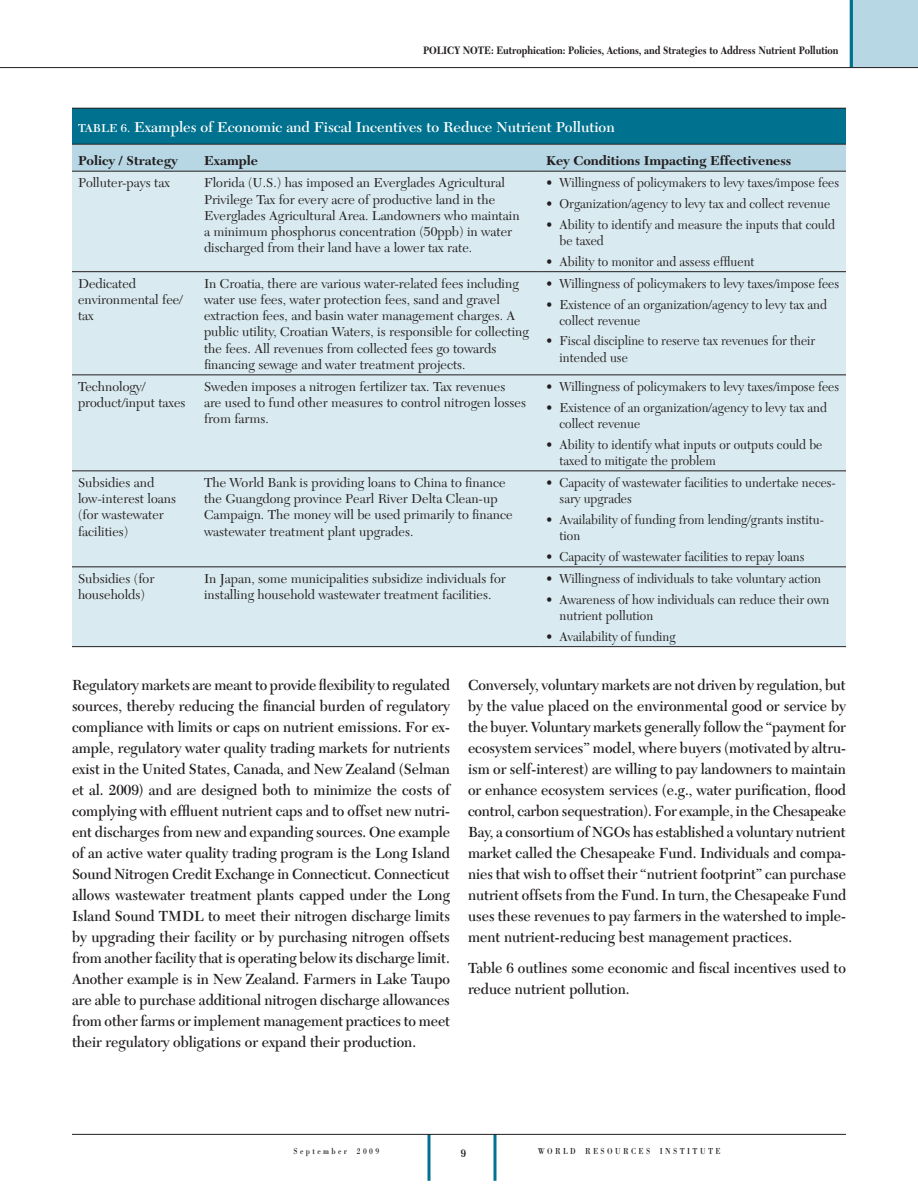
<style>
.page{position:relative;width:918px;height:1188px;background:#fff}
.page>*{position:absolute;margin:0;border:0;box-sizing:border-box;transform-origin:0 0}
.t1{font:600 15.3px/21px "New Caledonia";color:#231f20;text-align:justify;scale:.95 1}
.t2{font:600 15px "New Caledonia";color:#fff}
.t3{font:13.5px/16.2px "New Caledonia";color:#231f20}
.t4{font:13.5px/16.2px "New Caledonia";color:#231f20;scale:.95 1}
.t5{font:700 13.5px "New Caledonia";letter-spacing:-.005em;color:#231f20}
.t6{font:700 11.25px "New Caledonia";color:#231f20;scale:.85 1}
.t7{font:9px "Bodoni Std";letter-spacing:.31em;color:#231f20;scale:.85 1}
.s1{font-size:12px}
</style>
<div class="page">
<div style="left:850px;top:0;width:68px;height:67px;background:#b7d7e4"></div>
<hr style="left:850px;top:0;width:3px;height:67px;background:#00718e">
<hr style="left:0;top:67px;width:918px;height:1px;background:#231f20">
<hr style="left:428px;top:1134px;width:2px;height:47px;background:#00718e">
<hr style="left:494px;top:1134px;width:2px;height:47px;background:#00718e">
<hr style="left:72px;top:1134px;width:774px;height:1px;background:#231f20">
<div style="left:72px;top:108px;width:774px;height:36px;background:#00718e"></div>
<div style="left:72px;top:145px;width:774px;height:26px;background:#b7d7e4"></div>
<div style="left:72px;top:172px;width:774px;height:474px;background:#d9eaf0"></div>
<hr style="left:72px;top:108px;width:126px;height:1px;background:#231f20">
<hr style="left:198px;top:108px;width:342px;height:1px;background:#231f20">
<hr style="left:540px;top:108px;width:306px;height:1px;background:#231f20">
<hr style="left:72px;top:144px;width:126px;height:1px;background:#231f20">
<hr style="left:198px;top:144px;width:342px;height:1px;background:#231f20">
<hr style="left:540px;top:144px;width:306px;height:1px;background:#231f20">
<hr style="left:72px;top:171px;width:126px;height:1px;background:#231f20">
<hr style="left:198px;top:171px;width:342px;height:1px;background:#231f20">
<hr style="left:540px;top:171px;width:306px;height:1px;background:#231f20">
<hr style="left:72px;top:271px;width:126px;height:1px;background:#231f20">
<hr style="left:198px;top:271px;width:342px;height:1px;background:#231f20">
<hr style="left:540px;top:271px;width:306px;height:1px;background:#231f20">
<hr style="left:72px;top:375px;width:126px;height:1px;background:#231f20">
<hr style="left:198px;top:375px;width:342px;height:1px;background:#231f20">
<hr style="left:540px;top:375px;width:306px;height:1px;background:#231f20">
<hr style="left:72px;top:471px;width:126px;height:1px;background:#231f20">
<hr style="left:198px;top:471px;width:342px;height:1px;background:#231f20">
<hr style="left:540px;top:471px;width:306px;height:1px;background:#231f20">
<hr style="left:72px;top:567px;width:126px;height:1px;background:#231f20">
<hr style="left:198px;top:567px;width:342px;height:1px;background:#231f20">
<hr style="left:540px;top:567px;width:306px;height:1px;background:#231f20">
<hr style="left:72px;top:646px;width:126px;height:1px;background:#231f20">
<hr style="left:198px;top:646px;width:342px;height:1px;background:#231f20">
<hr style="left:540px;top:646px;width:306px;height:1px;background:#231f20">
<p class="t6" style="left:423px;top:43px;width:65px">POLICY NOTE</p>
<p class="t6" style="left:491px;top:43px;width:410px">: Eutrophication: Policies, Actions, and Strategies to Address Nutrient Pollution</p>
<p class="t2" style="left:78px;top:118px;width:538px"><span class="s1">Tab le 6.</span> Examples of Economic and Fiscal Incentives to Reduce Nutrient Pollution</p>
<p class="t5" style="left:78px;top:153px;width:102px">Policy / Strategy</p>
<p class="t5" style="left:204px;top:153px;width:56px">Example</p>
<p class="t5" style="left:546px;top:153px;width:247px">Key Conditions Impacting Effectiveness</p>
<p class="t3" style="left:78px;top:175px;width:93px">Polluter-pays tax</p>
<p class="t3" style="left:204px;top:175px;width:317px">Florida (U.S.) has imposed an Everglades Agricultural Privilege Tax for every acre of productive land in the Everglades Agricultural Area. Landowners who maintain a minimum phosphorus concentration (50ppb) in water discharged from their land have a lower tax rate.</p>
<p class="t4" style="left:546px;top:175px;width:310px">• Willingness of policymakers to levy taxes/impose fees</p>
<p class="t4" style="left:546px;top:196px;width:301px">• Organization/agency to levy tax and collect revenue</p>
<p class="t4" style="left:560px;top:217px;width:291px;text-indent:-14px">• Ability to identify and measure the inputs that could be taxed</p>
<p class="t4" style="left:546px;top:253px;width:221px">• Ability to monitor and assess effluent</p>
<p class="t3" style="left:78px;top:276px;width:107px">Dedicated environmental fee/ tax</p>
<p class="t3" style="left:204px;top:276px;width:326px">In Croatia, there are various water-related fees including water use fees, water protection fees, sand and gravel extraction fees, and basin water management charges. A public utility, Croatian Waters, is responsible for collecting the fees. All revenues from collected fees go towards financing sewage and water treatment projects.</p>
<p class="t4" style="left:546px;top:276px;width:310px">• Willingness of policymakers to levy taxes/impose fees</p>
<p class="t4" style="left:560px;top:296px;width:283px;text-indent:-14px">• Existence of an organization/agency to levy tax and collect revenue</p>
<p class="t4" style="left:560px;top:333px;width:271px;text-indent:-14px">• Fiscal discipline to reserve tax revenues for their intended use</p>
<p class="t3" style="left:78px;top:379px;width:109px">Technology/ product/input taxes</p>
<p class="t3" style="left:204px;top:379px;width:324px">Sweden imposes a nitrogen fertilizer tax. Tax revenues are used to fund other measures to control nitrogen losses from farms.</p>
<p class="t4" style="left:546px;top:379px;width:310px">• Willingness of policymakers to levy taxes/impose fees</p>
<p class="t4" style="left:560px;top:399px;width:283px;text-indent:-14px">• Existence of an organization/agency to levy tax and collect revenue</p>
<p class="t4" style="left:560px;top:436px;width:278px;text-indent:-14px">• Ability to identify what inputs or outputs could be taxed to mitigate the problem</p>
<p class="t3" style="left:78px;top:475px;width:100px">Subsidies and low-interest loans (for wastewater facilities)</p>
<p class="t3" style="left:204px;top:475px;width:310px">The World Bank is providing loans to China to finance the Guangdong province Pearl River Delta Clean-up Campaign. The money will be used primarily to finance wastewater treatment plant upgrades.</p>
<p class="t4" style="left:560px;top:475px;width:292px;text-indent:-14px">• Capacity of wastewater facilities to undertake neces&shy;sary upgrades</p>
<p class="t4" style="left:560px;top:512px;width:280px;text-indent:-14px">• Availability of funding from lending/grants institu&shy;tion</p>
<p class="t4" style="left:546px;top:549px;width:274px">• Capacity of wastewater facilities to repay loans</p>
<p class="t3" style="left:78px;top:571px;width:78px">Subsidies (for households)</p>
<p class="t3" style="left:204px;top:571px;width:303px">In Japan, some municipalities subsidize individuals for installing household wastewater treatment facilities.</p>
<p class="t4" style="left:546px;top:571px;width:291px">• Willingness of individuals to take voluntary action</p>
<p class="t4" style="left:560px;top:591px;width:285px;text-indent:-14px">• Awareness of how individuals can reduce their own nutrient pollution</p>
<p class="t4" style="left:546px;top:628px;width:138px">• Availability of funding</p>
<p class="t1" style="left:72px;top:674px;width:400px">Regulatory markets are meant to provide flexibility to regulated sources, thereby reducing the financial burden of regulatory compliance with limits or caps on nutrient emissions. For ex&shy;ample, regulatory water quality trading markets for nutrients exist in the United States, Canada, and New Zealand (Selman et al. 2009) and are designed both to minimize the costs of complying with effluent nutrient caps and to offset new nutri&shy;ent discharges from new and expanding sources. One example of an active water quality trading program is the Long Island Sound Nitrogen Credit Exchange in Connecticut. Connecticut allows wastewater treatment plants capped under the Long Island Sound TMDL to meet their nitrogen discharge limits by upgrading their facility or by purchasing nitrogen offsets from another facility that is operating below its discharge limit.<br>Another example is in New Zealand. Farmers in Lake Taupo are able to purchase additional nitrogen discharge allowances from other farms or implement management practices to meet their regulatory obligations or expand their production.</p>
<p class="t1" style="left:468px;top:674px;width:400px">Conversely, voluntary markets are not driven by regulation, but by the value placed on the environmental good or service by the buyer. Voluntary markets generally follow the “payment for ecosystem services” model, where buyers (motivated by altru&shy;ism or self-interest) are willing to pay landowners to maintain or enhance ecosystem services (e.g., water purification, flood control, carbon sequestration). For example, in the Chesapeake Bay, a consortium of NGOs has established a voluntary nutrient market called the Chesapeake Fund. Individuals and compa&shy;nies that wish to offset their “nutrient footprint” can purchase nutrient offsets from the Fund. In turn, the Chesapeake Fund uses these revenues to pay farmers in the watershed to imple&shy;ment nutrient-reducing best management practices.</p>
<p class="t1" style="left:468px;top:958px;width:399px">Table 6 outlines some economic and fiscal incentives used to reduce nutrient pollution.</p>
<p class="t7" style="left:293px;top:1146px;width:103px">S EPTEMBER 2009</p>
<p class="t6" style="left:461px;top:1146px;width:8px">9</p>
<p class="t7" style="left:538px;top:1146px;width:217px">WORLD RESOURCES INSTITUTE</p>
</div>
